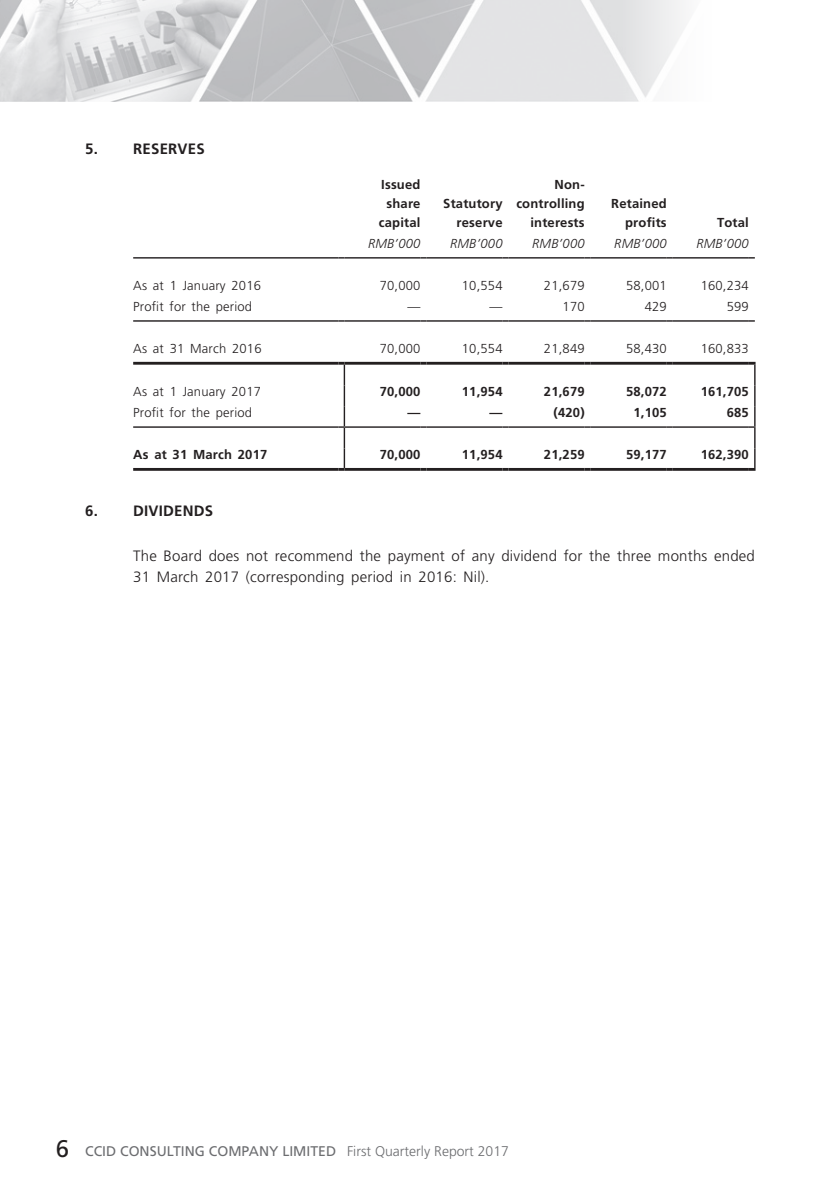
<style>
.page{position:relative;width:840px;height:1191px;background:#fff}
.page>*{position:absolute;margin:0;border:0;box-sizing:border-box;transform-origin:0 0}
._26___P2__Note{font:300 15px/21px "Frutiger LT Std";letter-spacing:.015em;color:#231f20}
._17_H1__Note{font:700 15px "Frutiger LT Std";letter-spacing:.015em;color:#231f20}
.t1{font:14px "Frutiger LT Std";color:#6c6d70}
._02_Note_Text{font:700 13px/19px "Frutiger LT Std";letter-spacing:.015em;color:#231f20;text-align:right}
._29_Table_Stub__Note{font:300 13px "Frutiger LT Std";letter-spacing:.015em;color:#231f20}
._02_Note_Text-2{font:300 13px "Frutiger LT Std";letter-spacing:.015em;color:#231f20}
._02_Note_Text-3{font:italic 300 13px "Frutiger LT Std";letter-spacing:.015em;color:#231f20}
._29_Table_Stub__Note-2{font:700 13px "Frutiger LT Std";letter-spacing:.015em;color:#231f20}
.s1{font-size:24px;color:#231f20}
.s2{font-weight:300}
</style>
<div class="page">
<img style="left:0;top:0;width:685px;height:102px">
<hr style="left:133px;top:257px;width:205px;height:1px;background:#231f20">
<hr style="left:344px;top:257px;width:76px;height:1px;background:#231f20">
<hr style="left:426px;top:257px;width:76px;height:1px;background:#231f20">
<hr style="left:508px;top:257px;width:76px;height:1px;background:#231f20">
<hr style="left:590px;top:257px;width:76px;height:1px;background:#231f20">
<hr style="left:672px;top:257px;width:76px;height:1px;background:#231f20">
<hr style="left:133px;top:320px;width:205px;height:2px;background:#231f20">
<svg style="left:338px;top:320px;width:6px;height:2px"></svg>
<hr style="left:344px;top:320px;width:76px;height:2px;background:#231f20">
<svg style="left:420px;top:320px;width:6px;height:2px"></svg>
<hr style="left:426px;top:320px;width:76px;height:2px;background:#231f20">
<svg style="left:502px;top:320px;width:6px;height:2px"></svg>
<hr style="left:508px;top:320px;width:76px;height:2px;background:#231f20">
<svg style="left:584px;top:320px;width:6px;height:2px"></svg>
<hr style="left:590px;top:320px;width:76px;height:2px;background:#231f20">
<svg style="left:666px;top:320px;width:6px;height:2px"></svg>
<hr style="left:672px;top:320px;width:76px;height:2px;background:#231f20">
<svg style="left:748px;top:320px;width:6px;height:2px"></svg>
<hr style="left:133px;top:426px;width:205px;height:2px;background:#231f20">
<svg style="left:338px;top:426px;width:6px;height:2px"></svg>
<hr style="left:344px;top:426px;width:76px;height:2px;background:#231f20">
<svg style="left:420px;top:426px;width:6px;height:2px"></svg>
<hr style="left:426px;top:426px;width:76px;height:2px;background:#231f20">
<svg style="left:502px;top:426px;width:6px;height:2px"></svg>
<hr style="left:508px;top:426px;width:76px;height:2px;background:#231f20">
<svg style="left:584px;top:426px;width:6px;height:2px"></svg>
<hr style="left:590px;top:426px;width:76px;height:2px;background:#231f20">
<svg style="left:666px;top:426px;width:6px;height:2px"></svg>
<hr style="left:672px;top:426px;width:76px;height:2px;background:#231f20">
<svg style="left:748px;top:426px;width:7px;height:2px"></svg>
<hr style="left:133px;top:362px;width:205px;height:3px;background:#231f20">
<svg style="left:338px;top:362px;width:6px;height:3px"></svg>
<hr style="left:344px;top:362px;width:76px;height:3px;background:#231f20">
<svg style="left:420px;top:362px;width:6px;height:3px"></svg>
<hr style="left:426px;top:362px;width:76px;height:3px;background:#231f20">
<svg style="left:502px;top:362px;width:6px;height:3px"></svg>
<hr style="left:508px;top:362px;width:76px;height:3px;background:#231f20">
<svg style="left:584px;top:362px;width:6px;height:3px"></svg>
<hr style="left:590px;top:362px;width:76px;height:3px;background:#231f20">
<svg style="left:666px;top:362px;width:6px;height:3px"></svg>
<hr style="left:672px;top:362px;width:76px;height:3px;background:#231f20">
<svg style="left:748px;top:362px;width:7px;height:3px"></svg>
<hr style="left:133px;top:468px;width:205px;height:3px;background:#231f20">
<svg style="left:338px;top:468px;width:6px;height:3px"></svg>
<hr style="left:344px;top:468px;width:76px;height:3px;background:#231f20">
<svg style="left:420px;top:468px;width:6px;height:3px"></svg>
<hr style="left:426px;top:468px;width:76px;height:3px;background:#231f20">
<svg style="left:502px;top:468px;width:6px;height:3px"></svg>
<hr style="left:508px;top:468px;width:76px;height:3px;background:#231f20">
<svg style="left:584px;top:468px;width:6px;height:3px"></svg>
<hr style="left:590px;top:468px;width:76px;height:3px;background:#231f20">
<svg style="left:666px;top:468px;width:6px;height:3px"></svg>
<hr style="left:672px;top:468px;width:76px;height:3px;background:#231f20">
<svg style="left:748px;top:468px;width:7px;height:3px"></svg>
<hr style="left:343px;top:365px;width:2px;height:20px;background:#231f20">
<hr style="left:343px;top:385px;width:2px;height:21px;background:#231f20">
<hr style="left:343px;top:406px;width:2px;height:20px;background:#231f20">
<hr style="left:343px;top:428px;width:2px;height:20px;background:#231f20">
<hr style="left:343px;top:448px;width:2px;height:20px;background:#231f20">
<hr style="left:753px;top:365px;width:2px;height:20px;background:#231f20">
<hr style="left:753px;top:385px;width:2px;height:21px;background:#231f20">
<hr style="left:753px;top:406px;width:2px;height:20px;background:#231f20">
<hr style="left:753px;top:428px;width:2px;height:20px;background:#231f20">
<hr style="left:753px;top:448px;width:2px;height:20px;background:#231f20">
<p class="_17_H1__Note" style="left:85px;top:140px;width:121px">5. RESERVES</p>
<p class="_02_Note_Text" style="left:378px;top:175px;width:43px;text-align:center">Issued share capital</p>
<p class="_02_Note_Text" style="left:443px;top:194px;width:61px">Statutory reserve</p>
<p class="_02_Note_Text" style="left:516px;top:175px;width:70px">Non&shy;controlling interests</p>
<p class="_02_Note_Text" style="left:611px;top:194px;width:57px">Retained profits</p>
<p class="_02_Note_Text" style="left:716px;top:213px;width:33px">Total</p>
<p class="_02_Note_Text-3" style="left:368px;top:236px;width:54px">RMB’000</p>
<p class="_02_Note_Text-3" style="left:450px;top:236px;width:54px">RMB’000</p>
<p class="_02_Note_Text-3" style="left:532px;top:236px;width:54px">RMB’000</p>
<p class="_02_Note_Text-3" style="left:614px;top:236px;width:54px">RMB’000</p>
<p class="_02_Note_Text-3" style="left:696px;top:236px;width:54px">RMB’000</p>
<p class="_29_Table_Stub__Note" style="left:133px;top:278px;width:129px">As at 1 January 2016</p>
<p class="_02_Note_Text-2" style="left:379px;top:278px;width:42px">70,000</p>
<p class="_02_Note_Text-2" style="left:461px;top:278px;width:42px">10,554</p>
<p class="_02_Note_Text-2" style="left:543px;top:278px;width:42px">21,679</p>
<p class="_02_Note_Text-2" style="left:625px;top:278px;width:42px">58,001</p>
<p class="_02_Note_Text-2" style="left:700px;top:278px;width:50px">160,234</p>
<p class="_29_Table_Stub__Note" style="left:133px;top:299px;width:120px">Profit for the period</p>
<p class="_02_Note_Text-2" style="left:407px;top:299px;width:14px">—</p>
<p class="_02_Note_Text-2" style="left:489px;top:299px;width:14px">—</p>
<p class="_02_Note_Text-2" style="left:562px;top:299px;width:24px">170</p>
<p class="_02_Note_Text-2" style="left:644px;top:299px;width:24px">429</p>
<p class="_02_Note_Text-2" style="left:726px;top:299px;width:24px">599</p>
<p class="_29_Table_Stub__Note" style="left:133px;top:341px;width:130px">As at 31 March 2016</p>
<p class="_02_Note_Text-2" style="left:379px;top:341px;width:42px">70,000</p>
<p class="_02_Note_Text-2" style="left:461px;top:341px;width:42px">10,554</p>
<p class="_02_Note_Text-2" style="left:543px;top:341px;width:42px">21,849</p>
<p class="_02_Note_Text-2" style="left:625px;top:341px;width:42px">58,430</p>
<p class="_02_Note_Text-2" style="left:700px;top:341px;width:50px">160,833</p>
<p class="_29_Table_Stub__Note" style="left:133px;top:384px;width:129px">As at 1 January 2017</p>
<p class="_02_Note_Text" style="left:379px;top:382px;width:42px">70,000</p>
<p class="_02_Note_Text" style="left:461px;top:382px;width:42px">11,954</p>
<p class="_02_Note_Text" style="left:543px;top:382px;width:42px">21,679</p>
<p class="_02_Note_Text" style="left:625px;top:382px;width:42px">58,072</p>
<p class="_02_Note_Text" style="left:700px;top:382px;width:50px">161,705</p>
<p class="_29_Table_Stub__Note" style="left:133px;top:405px;width:120px">Profit for the period</p>
<p class="_02_Note_Text" style="left:407px;top:403px;width:14px">—</p>
<p class="_02_Note_Text" style="left:489px;top:403px;width:14px">—</p>
<p class="_02_Note_Text" style="left:553px;top:403px;width:33px">(420)</p>
<p class="_02_Note_Text" style="left:633px;top:403px;width:35px">1,105</p>
<p class="_02_Note_Text" style="left:726px;top:403px;width:24px">685</p>
<p class="_29_Table_Stub__Note-2" style="left:133px;top:447px;width:136px">As at 31 March 2017</p>
<p class="_02_Note_Text" style="left:379px;top:445px;width:42px">70,000</p>
<p class="_02_Note_Text" style="left:461px;top:445px;width:42px">11,954</p>
<p class="_02_Note_Text" style="left:543px;top:445px;width:42px">21,259</p>
<p class="_02_Note_Text" style="left:625px;top:445px;width:42px">59,177</p>
<p class="_02_Note_Text" style="left:700px;top:445px;width:50px">162,390</p>
<p class="_17_H1__Note" style="left:85px;top:502px;width:130px">6. DIVIDENDS</p>
<p class="_26___P2__Note" style="left:133px;top:545px;width:623px">The Board does not recommend the payment of any dividend for the three months ended<br>31 March 2017 (corresponding period in 2016: Nil).</p>
<p class="t1" style="left:56px;top:1142px;width:454px"><span class="s1">6</span> CCID CONSULTING COMPANY LIMITED <span class="s2">First Quarterly Report 2017</span></p>
</div>
